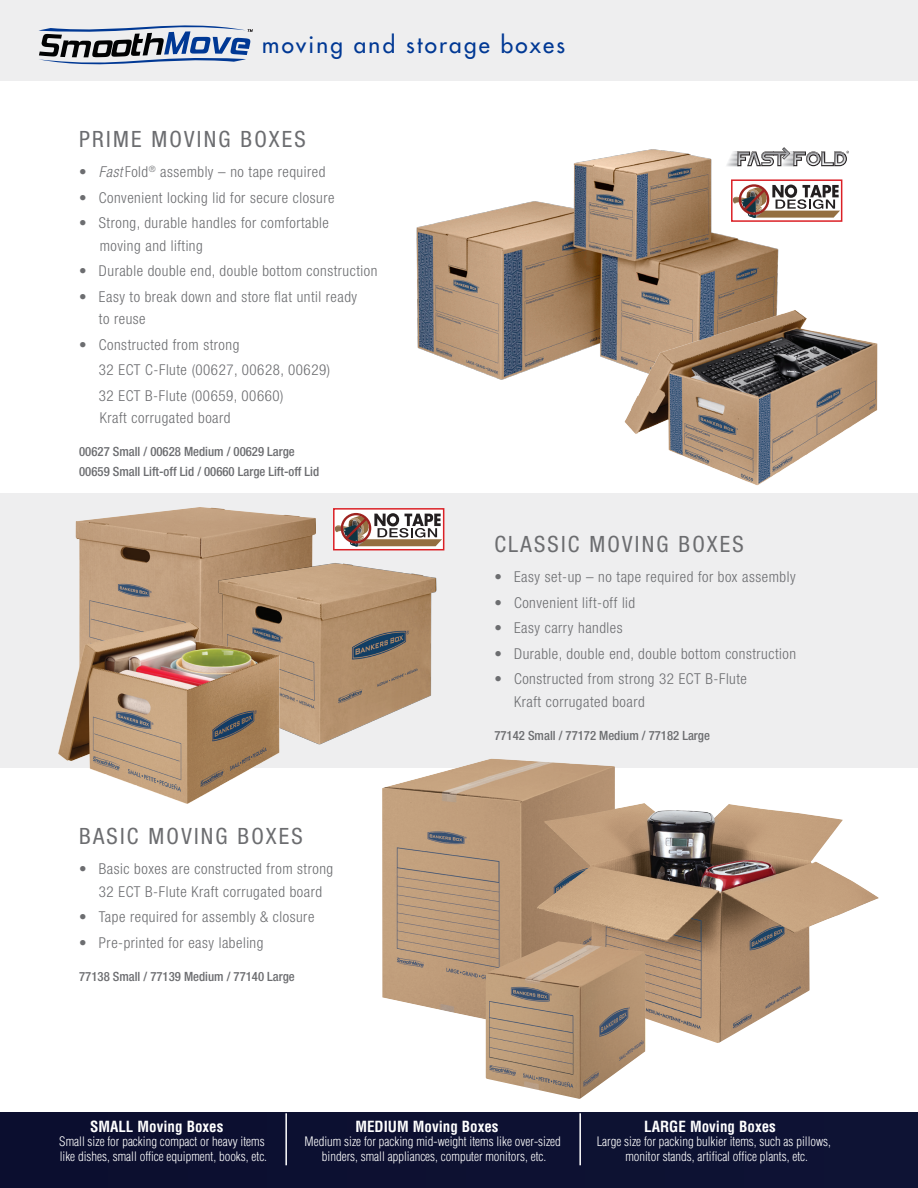
<style>
.page{position:relative;width:918px;height:1188px;background:#fff}
.page>*{position:absolute;margin:0;border:0;box-sizing:border-box;transform-origin:0 0}
.t1{font:condensed 22.5px "Helvetica Neue LT Std";letter-spacing:.1em;color:#6c6d70}
.t2{font:500 22.5px "Futura Std";letter-spacing:.1em;color:#003894}
.t3{font:300 condensed 15px/22.5px "Helvetica Neue LT Std";letter-spacing:.035em;color:#6c6d70}
.t4{font:700 condensed 15px "Helvetica";color:#fff}
.t5{font:300 condensed 12.75px/15px "Helvetica";color:#fff;text-align:center}
.t6{font:500 condensed 12.75px/19.5px "Helvetica Neue LT Std";color:#6c6d70}
.s1{font-style:italic}
</style>
<div class="page">
<div style="left:0;top:493px;width:918px;height:275px;background:#eeeeef"></div>
<div style="left:0;top:1112px;width:918px;height:76px;background:#0d1131"></div>
<div style="left:0;top:0;width:918px;height:81px;background:#eeeeef"></div>
<svg style="left:39px;top:25px;width:214px;height:40px"></svg>
<img style="left:416px;top:149px;width:423px;height:231px">
<img style="left:606px;top:243px;width:272px;height:243px">
<img style="left:76px;top:507px;width:240px;height:95px">
<img style="left:178px;top:538px;width:267px;height:207px">
<img style="left:58px;top:602px;width:241px;height:202px">
<img style="left:382px;top:758px;width:233px;height:268px">
<svg style="left:724px;top:147px;width:125px;height:19px"></svg>
<div style="left:732px;top:180px;width:110px;height:41px;background:#fff"></div>
<div style="left:731px;top:179px;width:111px;height:43px;border:2px solid #db2026"></div>
<svg style="left:732px;top:184px;width:108px;height:34px"></svg>
<div style="left:334px;top:509px;width:110px;height:41px;background:#fff"></div>
<div style="left:333px;top:508px;width:111px;height:42px;border:2px solid #db2026"></div>
<svg style="left:335px;top:513px;width:107px;height:34px"></svg>
<img style="left:537px;top:803px;width:342px;height:240px">
<hr style="left:285px;top:1113px;width:2px;height:52px;background:#fff">
<hr style="left:579px;top:1113px;width:2px;height:52px;background:#fff">
<img style="left:486px;top:941px;width:159px;height:158px">
<p class="t2" style="left:262px;top:31px;width:304px">moving and storage boxes</p>
<p class="t1" style="left:79px;top:126px;width:228px">PRIME MOVING BOXES</p>
<p class="t3" style="left:79px;top:161px;width:248px">• <span class="s1">Fast</span> Fold<sup>®</sup> assembly – no tape required</p>
<p class="t3" style="left:79px;top:186px;width:257px">• Convenient locking lid for secure closure</p>
<p class="t3" style="left:100px;top:212px;width:231px;text-indent:-21px">• Strong, durable handles for comfortable moving and lifting</p>
<p class="t3" style="left:79px;top:260px;width:300px">• Durable double end, double bottom construction</p>
<p class="t3" style="left:99px;top:285px;width:260px;text-indent:-20px">• Easy to break down and store flat until ready to reuse</p>
<p class="t3" style="left:99px;top:332px;width:233px;line-height:25.5px;text-indent:-20px">• Constructed from strong<br>32 ECT C-Flute (00627, 00628, 00629)<br>32 ECT B-Flute (00659, 00660)</p>
<p class="t3" style="left:100px;top:407px;width:132px">Kraft corrugated board</p>
<p class="t6" style="left:79px;top:442px;width:241px">00627 Small / 00628 Medium / 00629 Large<br>00659 Small Lift-off Lid / 00660 Large Lift-off Lid</p>
<p class="t1" style="left:79px;top:823px;width:225px">BASIC MOVING BOXES</p>
<p class="t3" style="left:79px;top:858px;width:256px;text-align:center">• Basic boxes are constructed from strong<br>32 ECT B-Flute Kraft corrugated board</p>
<p class="t3" style="left:79px;top:906px;width:237px">• Tape required for assembly &amp; closure</p>
<p class="t3" style="left:79px;top:931px;width:186px">• Pre-printed for easy labeling</p>
<p class="t6" style="left:79px;top:966px;width:217px">77138 Small / 77139 Medium / 77140 Large</p>
<p class="t1" style="left:494px;top:531px;width:251px">CLASSIC MOVING BOXES</p>
<p class="t3" style="left:494px;top:566px;width:303px">• Easy set-up – no tape required for box assembly</p>
<p class="t3" style="left:494px;top:591px;width:142px">• Convenient lift-off lid</p>
<p class="t3" style="left:494px;top:617px;width:130px">• Easy carry handles</p>
<p class="t3" style="left:494px;top:642px;width:303px">• Durable, double end, double bottom construction</p>
<p class="t3" style="left:514px;top:668px;width:234px;text-indent:-20px">• Constructed from strong 32 ECT B-Flute<br>Kraft corrugated board</p>
<p class="t6" style="left:494px;top:725px;width:217px">77142 Small / 77172 Medium / 77182 Large</p>
<p class="t4" style="left:90px;top:1117px;width:135px">SMALL Moving Boxes</p>
<p class="t5" style="left:59px;top:1134px;width:209px;text-align:left">Small size for packing compact or heavy items like dishes, small office equipment, books, etc.</p>
<p class="t4" style="left:355px;top:1117px;width:145px">MEDIUM Moving Boxes</p>
<p class="t5" style="left:305px;top:1134px;width:258px">Medium size for packing mid-weight items like over-sized binders, small appliances, computer monitors, etc.</p>
<p class="t4" style="left:644px;top:1117px;width:133px">LARGE Moving Boxes</p>
<p class="t5" style="left:597px;top:1134px;width:236px">Large size for packing bulkier items, such as pillows, monitor stands, artifical office plants, etc.</p>
</div>
